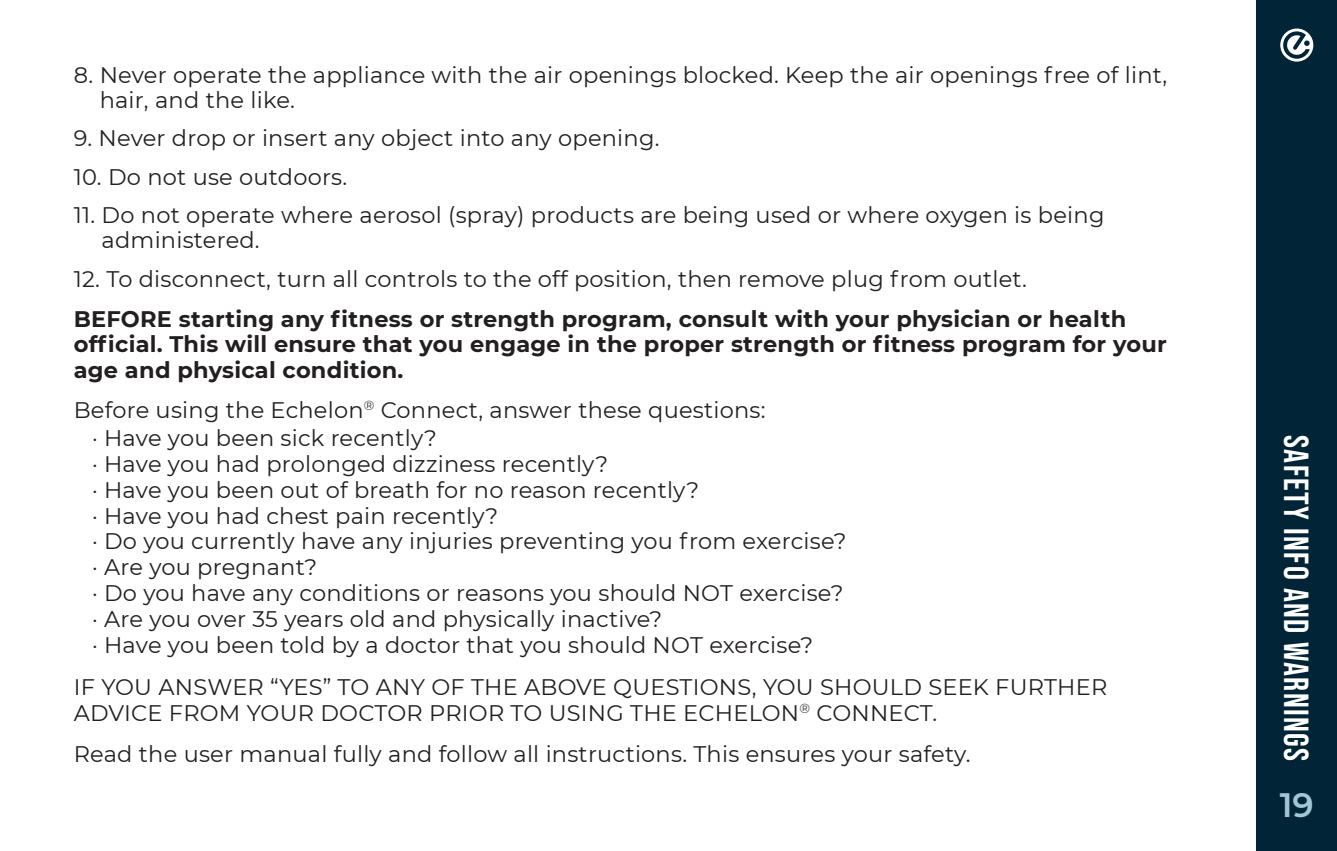
<style>
.page{position:relative;width:1337px;height:851px;background:#fff}
.page>*{position:absolute;margin:0;border:0;box-sizing:border-box;transform-origin:0 0}
.t1{font:34.65px "Bebas Neue";letter-spacing:.04em;color:#fff}
.t2{font:600 33.75px "Montserrat";color:#a1c6d4}
.t3{font:22.5px/24.8px "Montserrat";letter-spacing:.01em;color:#231f20}
.t4{font:700 22.5px/25.9px "Montserrat";letter-spacing:.01em;color:#231f20}
</style>
<div class="page">
<div style="left:1256px;top:0;width:80px;height:850px;background:#012537"></div>
<svg style="left:1280px;top:28px;width:33px;height:34px"></svg>
<p class="t3" style="left:100px;top:62px;width:1069px;text-indent:-26px">8. Never operate the appliance with the air openings blocked. Keep the air openings free of lint, hair, and the like.</p>
<p class="t3" style="left:74px;top:125px;width:587px">9. Never drop or insert any object into any opening.</p>
<p class="t3" style="left:74px;top:163px;width:275px">10. Do not use outdoors.</p>
<p class="t3" style="left:102px;top:202px;width:1004px;text-indent:-28px">11. Do not operate where aerosol (spray) products are being used or where oxygen is being administered.</p>
<p class="t3" style="left:74px;top:266px;width:954px">12. To disconnect, turn all controls to the off position, then remove plug from outlet.</p>
<p class="t4" style="left:74px;top:304px;width:1094px">BEFORE starting any fitness or strength program, consult with your physician or health official. This will ensure that you engage in the proper strength or fitness program for your age and physical condition.</p>
<p class="t3" style="left:74px;top:396px;width:693px">Before using the Echelon<sup>®</sup> Connect, answer these questions:</p>
<p class="t3" style="left:92px;top:424px;width:346px">· Have you been sick recently?</p>
<p class="t3" style="left:92px;top:450px;width:517px">· Have you had prolonged dizziness recently?</p>
<p class="t3" style="left:92px;top:476px;width:608px">· Have you been out of breath for no reason recently?</p>
<p class="t3" style="left:92px;top:502px;width:408px">· Have you had chest pain recently?</p>
<p class="t3" style="left:92px;top:528px;width:756px">· Do you currently have any injuries preventing you from exercise?</p>
<p class="t3" style="left:92px;top:554px;width:227px">· Are you pregnant?</p>
<p class="t3" style="left:92px;top:580px;width:753px">· Do you have any conditions or reasons you should NOT exercise?</p>
<p class="t3" style="left:92px;top:606px;width:572px">· Are you over 35 years old and physically inactive?</p>
<p class="t3" style="left:92px;top:631px;width:722px">· Have you been told by a doctor that you should NOT exercise?</p>
<p class="t3" style="left:74px;top:673px;width:1035px;line-height:25.9px">IF YOU ANSWER “YES” TO ANY OF THE ABOVE QUESTIONS, YOU SHOULD SEEK FURTHER<br>ADVICE FROM YOUR DOCTOR PRIOR TO USING THE ECHELON<sup>®</sup> CONNECT.</p>
<p class="t3" style="left:74px;top:741px;width:898px">Read the user manual fully and follow all instructions. This ensures your safety.</p>
<p class="t1" style="left:1315px;top:435px;width:327px;rotate:90deg">SAFETY INFO AND WARNINGS</p>
<h2 class="t2" style="left:1279px;top:781px;width:36px">19</h2>
</div>
